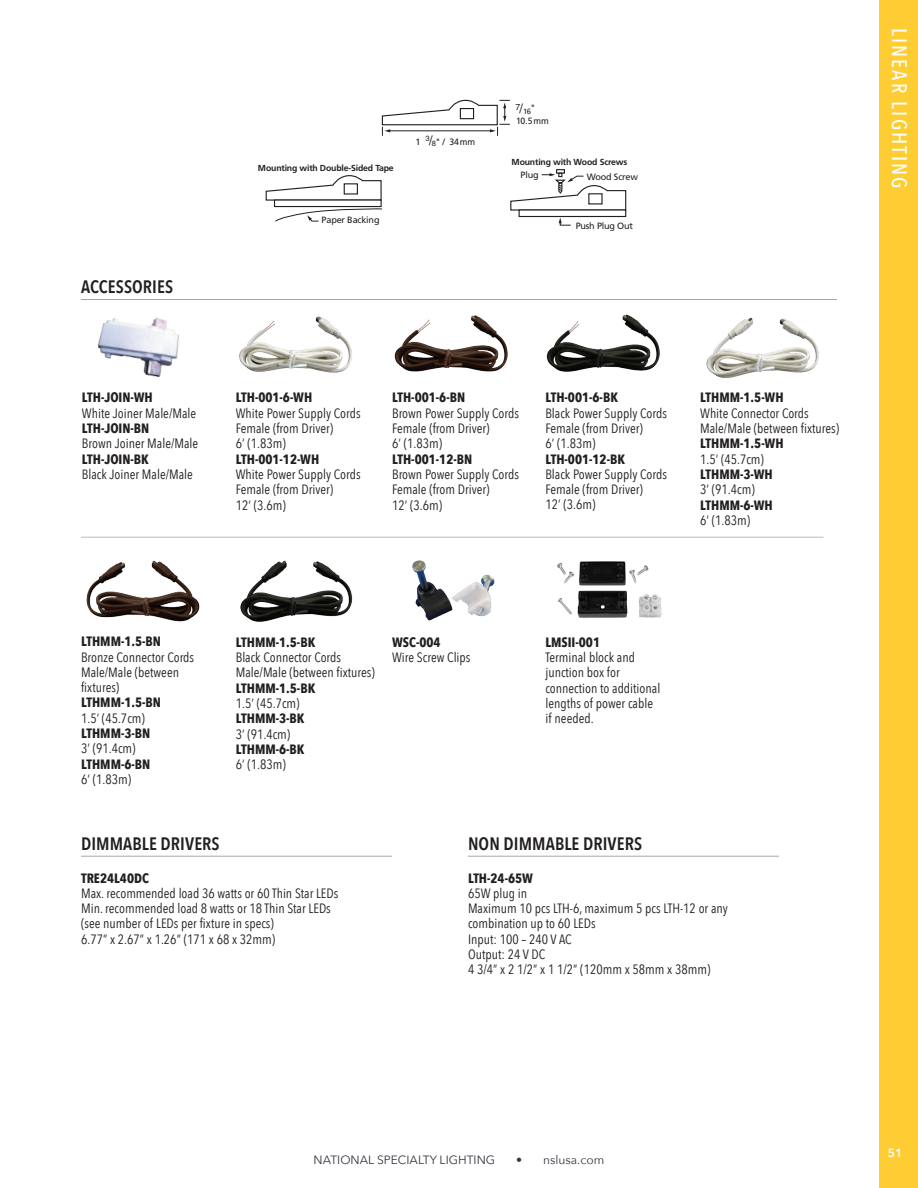
<style>
.page{position:relative;width:918px;height:1188px;background:#fff}
.page>*{position:absolute;margin:0;border:0;box-sizing:border-box;transform-origin:0 0}
.t1{font:500 21px "Avenir Next Condensed";letter-spacing:.1em;color:#fff}
.t2{font:600 18px "Avenir Next Condensed";letter-spacing:.005em;color:#231f20}
.t3{font:13.5px/15.3px "Avenir Next Condensed";color:#231f20}
.t4{font:700 13.5px "Avenir Next Condensed";color:#231f20}
.t5{font:12px "Avenir Next";color:#323640}
.t6{font:600 12px "Avenir Next";color:#fff}
.t7{font:9.15px "Frutiger";letter-spacing:-.02em;color:#231f20}
.t8{font:9.15px "Frutiger";letter-spacing:-.02em;color:#231f20;scale:.95 1}
.t9{font:700 8.7px "Frutiger";letter-spacing:-.02em;color:#231f20}
.t10{font:7.65px "Frutiger";color:#231f20}
.t11{font:7.65px "Helvetica";color:#231f20}
.s1{font-size:13.05px}
.s2{font-family:"Helvetica";font-size:13.05px}
</style>
<div class="page">
<div style="left:879px;top:0;width:39px;height:1188px;background:#fecd33"></div>
<hr style="left:81px;top:299px;width:756px;height:1px;background:#a4a6ad">
<hr style="left:81px;top:537px;width:743px;height:1px;background:#bcbdc0">
<hr style="left:81px;top:856px;width:311px;height:1px;background:#a4a6ad">
<hr style="left:468px;top:856px;width:311px;height:1px;background:#a4a6ad">
<svg style="left:265px;top:175px;width:117px;height:26px"></svg>
<div style="left:274px;top:199px;width:108px;height:8px;border:1px solid #231f20"></div>
<div style="left:344px;top:183px;width:14px;height:12px;border:1px solid #231f20"></div>
<div style="left:519px;top:209px;width:107px;height:8px;border:1px solid #231f20"></div>
<div style="left:556px;top:169px;width:9px;height:5px;border:1px solid #231f20"></div>
<svg style="left:559px;top:218px;width:12px;height:8px"></svg>
<svg style="left:275px;top:208px;width:107px;height:14px"></svg>
<svg style="left:510px;top:173px;width:117px;height:38px"></svg>
<svg style="left:381px;top:99px;width:129px;height:37px"></svg>
<img style="left:97px;top:318px;width:82px;height:59px">
<img style="left:706px;top:317px;width:113px;height:61px">
<img style="left:239px;top:316px;width:113px;height:57px">
<img style="left:394px;top:315px;width:114px;height:57px">
<img style="left:546px;top:314px;width:114px;height:58px">
<img style="left:240px;top:560px;width:113px;height:62px">
<img style="left:86px;top:560px;width:114px;height:62px">
<img style="left:412px;top:560px;width:83px;height:61px">
<img style="left:557px;top:561px;width:105px;height:57px">
<h2 class="t2" style="left:81px;top:271px;width:94px">ACCESSORIES</h2>
<p class="t9" style="left:258px;top:163px;width:137px">Mounting with Double-Sided Tape</p>
<p class="t7" style="left:322px;top:215px;width:59px">Paper Backing</p>
<p class="t11" style="left:425px;top:136px;width:12px">3<span class="s1">/</span>8</p>
<p class="t7" style="left:416px;top:137px;width:7px">1</p>
<p class="t7" style="left:436px;top:137px;width:41px">"/ 34mm</p>
<p class="t10" style="left:515px;top:106px;width:22px"><sup>7</sup><span class="s2">/</span>16<sup>"</sup></p>
<p class="t8" style="left:516px;top:116px;width:36px">10.5mm</p>
<p class="t9" style="left:512px;top:157px;width:117px">Mounting with Wood Screws</p>
<p class="t7" style="left:521px;top:169px;width:20px">Plug</p>
<p class="t7" style="left:587px;top:171px;width:53px">Wood Screw</p>
<p class="t7" style="left:576px;top:220px;width:59px">Push Plug Out</p>
<p class="t4" style="left:82px;top:389px;width:72px">LTH-JOIN-WH</p>
<p class="t3" style="left:82px;top:405px;width:116px">White Joiner Male/Male</p>
<p class="t4" style="left:82px;top:420px;width:69px">LTH-JOIN-BN</p>
<p class="t3" style="left:82px;top:435px;width:118px">Brown Joiner Male/Male</p>
<p class="t4" style="left:82px;top:451px;width:69px">LTH-JOIN-BK</p>
<p class="t3" style="left:82px;top:466px;width:113px">Black Joiner Male/Male</p>
<p class="t4" style="left:236px;top:389px;width:78px">LTH-001-6-WH</p>
<p class="t3" style="left:236px;top:405px;width:126px">White Power Supply Cords<br>Female (from Driver)<br>6’ (1.83m)</p>
<p class="t4" style="left:236px;top:451px;width:85px">LTH-001-12-WH</p>
<p class="t3" style="left:236px;top:466px;width:126px">White Power Supply Cords<br>Female (from Driver)<br>12’ (3.6m)</p>
<p class="t4" style="left:392px;top:389px;width:75px">LTH-001-6-BN</p>
<p class="t3" style="left:392px;top:405px;width:128px">Brown Power Supply Cords<br>Female (from Driver)<br>6’ (1.83m)</p>
<p class="t4" style="left:392px;top:451px;width:82px">LTH-001-12-BN</p>
<p class="t3" style="left:392px;top:466px;width:128px">Brown Power Supply Cords<br>Female (from Driver)<br>12’ (3.6m)</p>
<p class="t4" style="left:545px;top:389px;width:74px">LTH-001-6-BK</p>
<p class="t3" style="left:545px;top:405px;width:123px">Black Power Supply Cords<br>Female (from Driver)<br>6’ (1.83m)</p>
<p class="t4" style="left:545px;top:451px;width:81px">LTH-001-12-BK</p>
<p class="t3" style="left:545px;top:466px;width:123px">Black Power Supply Cords<br>Female (from Driver)<br>12’ (3.6m)</p>
<p class="t4" style="left:700px;top:389px;width:85px">LTHMM-1.5-WH</p>
<p class="t3" style="left:700px;top:405px;width:141px">White Connector Cords<br>Male/Male (between fixtures)</p>
<p class="t4" style="left:700px;top:435px;width:85px">LTHMM-1.5-WH</p>
<p class="t3" style="left:700px;top:451px;width:65px">1.5’ (45.7cm)</p>
<p class="t4" style="left:700px;top:466px;width:74px">LTHMM-3-WH</p>
<p class="t3" style="left:700px;top:481px;width:56px">3’ (91.4cm)</p>
<p class="t4" style="left:700px;top:497px;width:74px">LTHMM-6-WH</p>
<p class="t3" style="left:700px;top:512px;width:51px">6’ (1.83m)</p>
<p class="t4" style="left:81px;top:633px;width:82px">LTHMM-1.5-BN</p>
<p class="t3" style="left:81px;top:649px;width:115px">Bronze Connector Cords<br>Male/Male (between fixtures)</p>
<p class="t4" style="left:81px;top:694px;width:82px">LTHMM-1.5-BN</p>
<p class="t3" style="left:81px;top:710px;width:65px">1.5’ (45.7cm)</p>
<p class="t4" style="left:81px;top:725px;width:71px">LTHMM-3-BN</p>
<p class="t3" style="left:81px;top:740px;width:56px">3’ (91.4cm)</p>
<p class="t4" style="left:81px;top:756px;width:71px">LTHMM-6-BN</p>
<p class="t3" style="left:81px;top:771px;width:51px">6’ (1.83m)</p>
<p class="t4" style="left:236px;top:634px;width:81px">LTHMM-1.5-BK</p>
<p class="t3" style="left:236px;top:649px;width:141px">Black Connector Cords<br>Male/Male (between fixtures)</p>
<p class="t4" style="left:236px;top:680px;width:81px">LTHMM-1.5-BK</p>
<p class="t3" style="left:236px;top:695px;width:65px">1.5’ (45.7cm)</p>
<p class="t4" style="left:236px;top:710px;width:70px">LTHMM-3-BK</p>
<p class="t3" style="left:236px;top:726px;width:56px">3’ (91.4cm)</p>
<p class="t4" style="left:236px;top:741px;width:70px">LTHMM-6-BK</p>
<p class="t3" style="left:236px;top:756px;width:51px">6’ (1.83m)</p>
<p class="t4" style="left:392px;top:634px;width:50px">WSC-004</p>
<p class="t3" style="left:392px;top:649px;width:80px">Wire Screw Clips</p>
<p class="t4" style="left:545px;top:634px;width:56px">LMSII-001</p>
<p class="t3" style="left:545px;top:649px;width:116px">Terminal block and junction box for connection to additional lengths of power cable if needed.</p>
<h2 class="t2" style="left:81px;top:828px;width:140px">DIMMABLE DRIVERS</h2>
<p class="t4" style="left:81px;top:870px;width:69px">TRE24L40DC</p>
<p class="t3" style="left:81px;top:885px;width:259px">Max. recommended load 36 watts or 60 Thin Star LEDs Min. recommended load 8 watts or 18 Thin Star LEDs (see number of LEDs per fixture in specs)<br>6.77” x 2.67” x 1.26” (171 x 68 x 32mm)</p>
<h2 class="t2" style="left:468px;top:828px;width:176px">NON DIMMABLE DRIVERS</h2>
<p class="t4" style="left:468px;top:870px;width:67px">LTH-24-65W</p>
<p class="t3" style="left:468px;top:885px;width:261px">65W plug in<br>Maximum 10 pcs LTH-6, maximum 5 pcs LTH-12 or any combination up to 60 LEDs<br>Input: 100 – 240 V AC<br>Output: 24 V DC<br>4 3/4” x 2 1/2” x 1 1/2” (120mm x 58mm x 38mm)</p>
<h1 class="t1" style="left:912px;top:28px;width:162px;rotate:90deg">LINEAR LIGHTING</h1>
<p class="t5" style="left:314px;top:1150px;width:183px">NATIONAL SPECIALTY LIGHTING</p>
<p class="t5" style="left:516px;top:1150px;width:90px">• nslusa.com</p>
<p class="t6" style="left:888px;top:1142px;width:16px">51</p>
</div>
